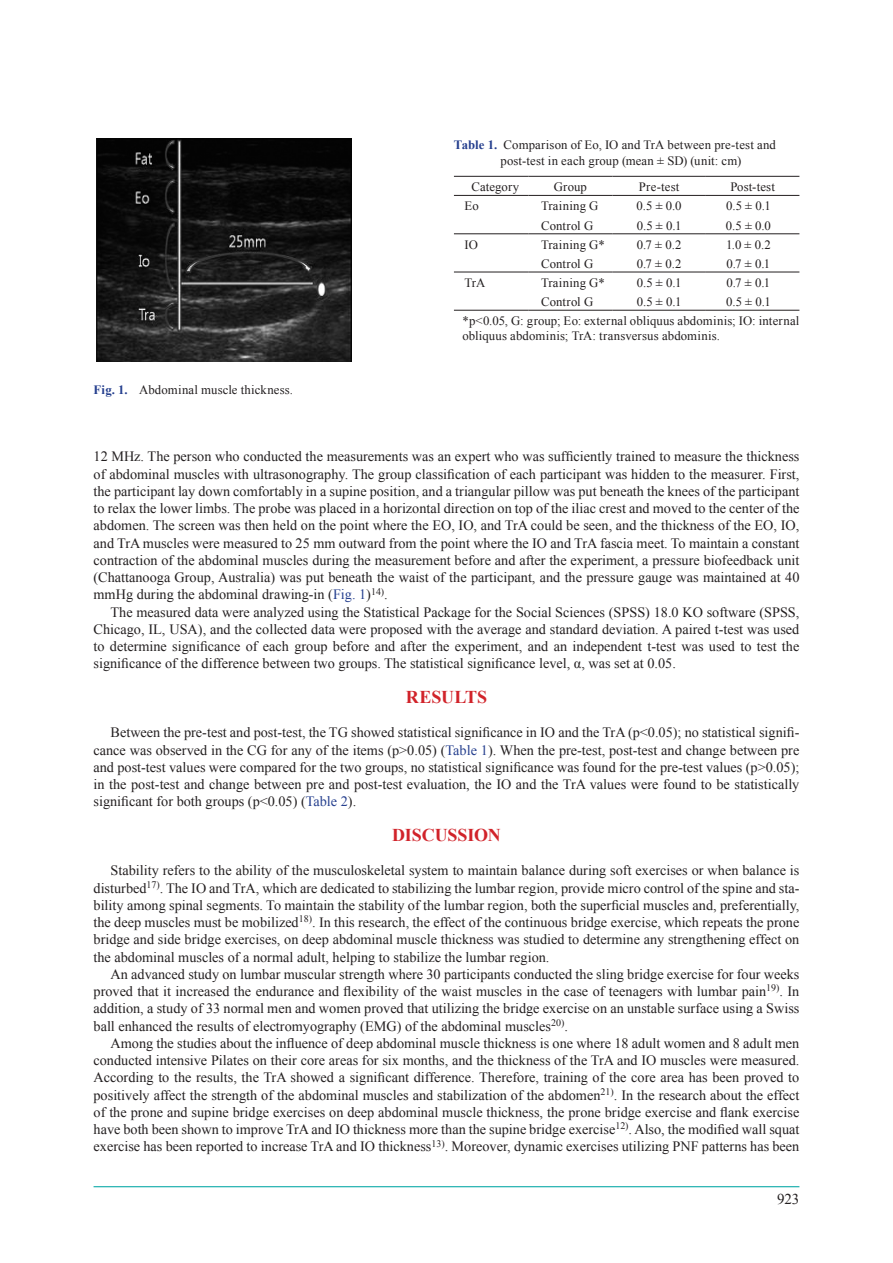
<style>
.page{position:relative;width:893px;height:1263px;background:#fff}
.page>*{position:absolute;margin:0;border:0;box-sizing:border-box;transform-origin:0 0}
.t1{font:700 18px "Times New Roman";letter-spacing:-.005em;color:#d1232a}
.t2{font:15px "Times New Roman";color:#231f20}
.t3{font:14.25px/17.2px "Times New Roman";color:#231f20;text-align:justify}
.t4{font:12.75px/16.5px "Times New Roman";letter-spacing:.01em;color:#231f20}
.s1{font-weight:700;color:#253f8e}
.s2{color:#253f8e}
</style>
<div class="page">
<hr style="left:94px;top:1186px;width:705px;height:1px;background:#00a6a4">
<img style="left:97px;top:138px;width:255px;height:224px">
<hr style="left:454px;top:176px;width:74px;height:1px;background:#231f20">
<hr style="left:528px;top:176px;width:84px;height:1px;background:#231f20">
<hr style="left:612px;top:176px;width:94px;height:1px;background:#231f20">
<hr style="left:706px;top:176px;width:93px;height:1px;background:#231f20">
<hr style="left:454px;top:195px;width:74px;height:1px;background:#231f20">
<hr style="left:528px;top:195px;width:84px;height:1px;background:#231f20">
<hr style="left:612px;top:195px;width:94px;height:1px;background:#231f20">
<hr style="left:706px;top:195px;width:93px;height:1px;background:#231f20">
<hr style="left:454px;top:310px;width:74px;height:1px;background:#231f20">
<hr style="left:528px;top:310px;width:84px;height:1px;background:#231f20">
<hr style="left:612px;top:310px;width:94px;height:1px;background:#231f20">
<hr style="left:706px;top:310px;width:93px;height:1px;background:#231f20">
<hr style="left:454px;top:234px;width:74px;height:1px;background:#231f20">
<hr style="left:528px;top:234px;width:84px;height:1px;background:#231f20">
<hr style="left:612px;top:234px;width:94px;height:1px;background:#231f20">
<hr style="left:706px;top:234px;width:93px;height:1px;background:#231f20">
<hr style="left:454px;top:272px;width:74px;height:1px;background:#231f20">
<hr style="left:528px;top:272px;width:84px;height:1px;background:#231f20">
<hr style="left:612px;top:272px;width:94px;height:1px;background:#231f20">
<hr style="left:706px;top:272px;width:93px;height:1px;background:#231f20">
<p class="t4" style="left:94px;top:381px;width:201px"><span class="s1">Fig. 1.</span> Abdominal muscle thickness.</p>
<p class="t4" style="left:500px;top:136px;width:277px;text-indent:-46px"><span class="s1">Table 1.</span> Comparison of Eo, IO and TrA between pre-test and post-test in each group (mean ± SD) (unit: cm)</p>
<p class="t4" style="left:471px;top:178px;width:49px">Category</p>
<p class="t4" style="left:554px;top:178px;width:35px">Group</p>
<p class="t4" style="left:639px;top:178px;width:42px">Pre-test</p>
<p class="t4" style="left:730px;top:178px;width:46px">Post-test</p>
<p class="t4" style="left:465px;top:198px;width:16px">Eo</p>
<p class="t4" style="left:541px;top:198px;width:59px">Training G</p>
<p class="t4" style="left:637px;top:198px;width:47px">0.5 ± 0.0</p>
<p class="t4" style="left:726px;top:198px;width:46px">0.5 ± 0.1</p>
<p class="t4" style="left:541px;top:217px;width:54px">Control G</p>
<p class="t4" style="left:637px;top:217px;width:46px">0.5 ± 0.1</p>
<p class="t4" style="left:726px;top:217px;width:47px">0.5 ± 0.0</p>
<p class="t4" style="left:465px;top:236px;width:15px">IO</p>
<p class="t4" style="left:541px;top:236px;width:65px">Training G*</p>
<p class="t4" style="left:637px;top:236px;width:46px">0.7 ± 0.2</p>
<p class="t4" style="left:726px;top:236px;width:46px">1.0 ± 0.2</p>
<p class="t4" style="left:541px;top:255px;width:54px">Control G</p>
<p class="t4" style="left:637px;top:255px;width:46px">0.7 ± 0.2</p>
<p class="t4" style="left:726px;top:255px;width:45px">0.7 ± 0.1</p>
<p class="t4" style="left:465px;top:274px;width:22px">TrA</p>
<p class="t4" style="left:541px;top:274px;width:65px">Training G*</p>
<p class="t4" style="left:637px;top:274px;width:46px">0.5 ± 0.1</p>
<p class="t4" style="left:726px;top:274px;width:45px">0.7 ± 0.1</p>
<p class="t4" style="left:541px;top:293px;width:54px">Control G</p>
<p class="t4" style="left:637px;top:293px;width:46px">0.5 ± 0.1</p>
<p class="t4" style="left:462px;top:292px;width:338px;line-height:19.4px;text-indent:264px">0.5 ± 0.1 *p&lt;0.05, G: group; Eo: external obliquus abdominis; IO: internal</p>
<p class="t4" style="left:462px;top:327px;width:259px">obliquus abdominis; TrA: transversus abdominis.</p>
<p class="t3" style="left:94px;top:448px;width:707px">12 MHz. The person who conducted the measurements was an expert who was sufficiently trained to measure the thickness of abdominal muscles with ultrasonography. The group classification of each participant was hidden to the measurer. First, the participant lay down comfortably in a supine position, and a triangular pillow was put beneath the knees of the participant to relax the lower limbs. The probe was placed in a horizontal direction on top of the iliac crest and moved to the center of the abdomen. The screen was then held on the point where the EO, IO, and TrA could be seen, and the thickness of the EO, IO, and TrA muscles were measured to 25 mm outward from the point where the IO and TrA fascia meet. To maintain a constant contraction of the abdominal muscles during the measurement before and after the experiment, a pressure biofeedback unit (Chattanooga Group, Australia) was put beneath the waist of the participant, and the pressure gauge was maintained at 40 mmHg during the abdominal drawing-in (<span class="s2">Fig. 1</span>)<sup>14)</sup>.</p>
<p class="t3" style="left:94px;top:603px;width:707px;text-indent:17px">The measured data were analyzed using the Statistical Package for the Social Sciences (SPSS) 18.0 KO software (SPSS, Chicago, IL, USA), and the collected data were proposed with the average and standard deviation. A paired t-test was used to determine significance of each group before and after the experiment, and an independent t-test was used to test the significance of the difference between two groups. The statistical significance level, α, was set at 0.05.</p>
<p class="t1" style="left:406px;top:684px;width:83px">RESULTS</p>
<p class="t3" style="left:94px;top:724px;width:707px;text-indent:17px">Between the pre-test and post-test, the TG showed statistical significance in IO and the TrA (p&lt;0.05); no statistical signifi&shy;cance was observed in the CG for any of the items (p&gt;0.05) (<span class="s2">Table 1</span>). When the pre-test, post-test and change between pre and post-test values were compared for the two groups, no statistical significance was found for the pre-test values (p&gt;0.05); in the post-test and change between pre and post-test evaluation, the IO and the TrA values were found to be statistically significant for both groups (p&lt;0.05) (<span class="s2">Table 2</span>).</p>
<p class="t1" style="left:392px;top:822px;width:110px">DISCUSSION</p>
<p class="t3" style="left:94px;top:862px;width:707px;text-indent:17px">Stability refers to the ability of the musculoskeletal system to maintain balance during soft exercises or when balance is disturbed<sup>17)</sup>. The IO and TrA, which are dedicated to stabilizing the lumbar region, provide micro control of the spine and sta&shy;bility among spinal segments. To maintain the stability of the lumbar region, both the superficial muscles and, preferentially, the deep muscles must be mobilized<sup>18)</sup>. In this research, the effect of the continuous bridge exercise, which repeats the prone bridge and side bridge exercises, on deep abdominal muscle thickness was studied to determine any strengthening effect on the abdominal muscles of a normal adult, helping to stabilize the lumbar region.</p>
<p class="t3" style="left:94px;top:965px;width:707px;text-indent:17px">An advanced study on lumbar muscular strength where 30 participants conducted the sling bridge exercise for four weeks proved that it increased the endurance and flexibility of the waist muscles in the case of teenagers with lumbar pain<sup>19)</sup>. In addition, a study of 33 normal men and women proved that utilizing the bridge exercise on an unstable surface using a Swiss ball enhanced the results of electromyography (EMG) of the abdominal muscles<sup>20)</sup>.</p>
<p class="t3" style="left:94px;top:1034px;width:707px;text-indent:17px">Among the studies about the influence of deep abdominal muscle thickness is one where 18 adult women and 8 adult men conducted intensive Pilates on their core areas for six months, and the thickness of the TrA and IO muscles were measured.<br>According to the results, the TrA showed a significant difference. Therefore, training of the core area has been proved to positively affect the strength of the abdominal muscles and stabilization of the abdomen<sup>21)</sup>. In the research about the effect of the prone and supine bridge exercises on deep abdominal muscle thickness, the prone bridge exercise and flank exercise have both been shown to improve TrA and IO thickness more than the supine bridge exercise<sup>12)</sup>. Also, the modified wall squat exercise has been reported to increase TrA and IO thickness<sup>13)</sup>. Moreover, dynamic exercises utilizing PNF patterns has been</p>
<p class="t2" style="left:777px;top:1188px;width:24px">923</p>
</div>
